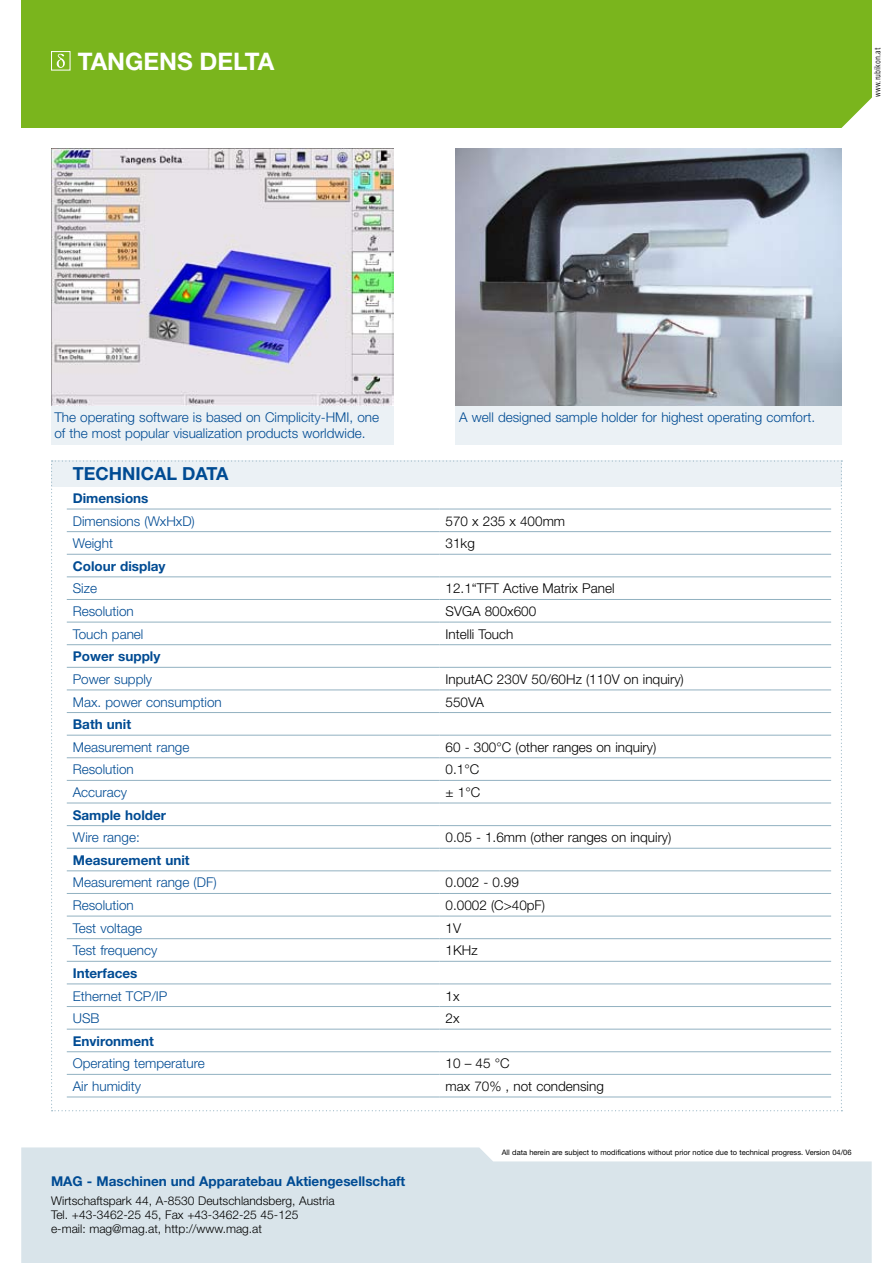
<style>
.page{position:relative;width:893px;height:1263px;background:#fff}
.page>*{position:absolute;margin:0;border:0;box-sizing:border-box;transform-origin:0 0}
.t1{font:700 24.15px "Helvetica Neue";color:#fff}
.t2{font:700 18px "Helvetica Neue";color:#004b93}
.t3{font:300 13.5px/16.2px "Helvetica Neue";color:#004b93}
.t4{font:300 13.5px "Helvetica Neue";color:#000}
.t5{font:700 13.5px "Helvetica Neue";color:#004b93}
.t6{font:300 12px/14.4px "Helvetica Neue";color:#000}
.t7{font:9px "Solex";color:#000}
.t8{font:7.5px "Helvetica Neue";color:#000}
</style>
<div class="page">
<div style="left:455px;top:395px;width:387px;height:50px;background:#ebf1f5"></div>
<div style="left:51px;top:395px;width:342px;height:50px;background:#ebf1f5"></div>
<div style="left:21px;top:0;width:851px;height:128px;background:#7ab51d"></div>
<div style="left:21px;top:1147px;width:851px;height:116px;background:#d9e4ea"></div>
<svg style="left:51px;top:460px;width:791px;height:651px"></svg>
<img style="left:51px;top:149px;width:342px;height:256px">
<img style="left:455px;top:149px;width:387px;height:256px">
<div style="left:51px;top:51px;width:20px;height:20px;border:1px solid #fff"></div>
<svg style="left:56px;top:54px;width:9px;height:14px"></svg>
<svg style="left:841px;top:97px;width:31px;height:31px"></svg>
<hr style="left:67px;top:509px;width:373px;height:1px;background:#92b1c1">
<hr style="left:440px;top:509px;width:391px;height:1px;background:#92b1c1">
<hr style="left:67px;top:531px;width:373px;height:1px;background:#92b1c1">
<hr style="left:440px;top:531px;width:391px;height:1px;background:#92b1c1">
<hr style="left:67px;top:554px;width:373px;height:1px;background:#92b1c1">
<hr style="left:440px;top:554px;width:391px;height:1px;background:#92b1c1">
<hr style="left:67px;top:576px;width:373px;height:1px;background:#92b1c1">
<hr style="left:440px;top:576px;width:391px;height:1px;background:#92b1c1">
<hr style="left:67px;top:599px;width:373px;height:1px;background:#92b1c1">
<hr style="left:440px;top:599px;width:391px;height:1px;background:#92b1c1">
<hr style="left:67px;top:622px;width:373px;height:1px;background:#92b1c1">
<hr style="left:440px;top:622px;width:391px;height:1px;background:#92b1c1">
<hr style="left:67px;top:644px;width:373px;height:1px;background:#92b1c1">
<hr style="left:440px;top:644px;width:391px;height:1px;background:#92b1c1">
<hr style="left:67px;top:667px;width:373px;height:1px;background:#92b1c1">
<hr style="left:440px;top:667px;width:391px;height:1px;background:#92b1c1">
<hr style="left:67px;top:689px;width:373px;height:1px;background:#92b1c1">
<hr style="left:440px;top:689px;width:391px;height:1px;background:#92b1c1">
<hr style="left:67px;top:712px;width:373px;height:1px;background:#92b1c1">
<hr style="left:440px;top:712px;width:391px;height:1px;background:#92b1c1">
<hr style="left:67px;top:735px;width:373px;height:1px;background:#92b1c1">
<hr style="left:440px;top:735px;width:391px;height:1px;background:#92b1c1">
<hr style="left:67px;top:757px;width:373px;height:1px;background:#92b1c1">
<hr style="left:440px;top:757px;width:391px;height:1px;background:#92b1c1">
<hr style="left:67px;top:780px;width:373px;height:1px;background:#92b1c1">
<hr style="left:440px;top:780px;width:391px;height:1px;background:#92b1c1">
<hr style="left:67px;top:803px;width:373px;height:1px;background:#92b1c1">
<hr style="left:440px;top:803px;width:391px;height:1px;background:#92b1c1">
<hr style="left:67px;top:825px;width:373px;height:1px;background:#92b1c1">
<hr style="left:440px;top:825px;width:391px;height:1px;background:#92b1c1">
<hr style="left:67px;top:848px;width:373px;height:1px;background:#92b1c1">
<hr style="left:440px;top:848px;width:391px;height:1px;background:#92b1c1">
<hr style="left:67px;top:870px;width:373px;height:1px;background:#92b1c1">
<hr style="left:440px;top:870px;width:391px;height:1px;background:#92b1c1">
<hr style="left:67px;top:893px;width:373px;height:1px;background:#92b1c1">
<hr style="left:440px;top:893px;width:391px;height:1px;background:#92b1c1">
<hr style="left:67px;top:916px;width:373px;height:1px;background:#92b1c1">
<hr style="left:440px;top:916px;width:391px;height:1px;background:#92b1c1">
<hr style="left:67px;top:938px;width:373px;height:1px;background:#92b1c1">
<hr style="left:440px;top:938px;width:391px;height:1px;background:#92b1c1">
<hr style="left:67px;top:961px;width:373px;height:1px;background:#92b1c1">
<hr style="left:440px;top:961px;width:391px;height:1px;background:#92b1c1">
<hr style="left:67px;top:983px;width:373px;height:1px;background:#92b1c1">
<hr style="left:440px;top:983px;width:391px;height:1px;background:#92b1c1">
<hr style="left:67px;top:1006px;width:373px;height:1px;background:#92b1c1">
<hr style="left:440px;top:1006px;width:391px;height:1px;background:#92b1c1">
<hr style="left:67px;top:1029px;width:373px;height:1px;background:#92b1c1">
<hr style="left:440px;top:1029px;width:391px;height:1px;background:#92b1c1">
<hr style="left:67px;top:1051px;width:373px;height:1px;background:#92b1c1">
<hr style="left:440px;top:1051px;width:391px;height:1px;background:#92b1c1">
<hr style="left:67px;top:1074px;width:373px;height:1px;background:#92b1c1">
<hr style="left:440px;top:1074px;width:391px;height:1px;background:#92b1c1">
<hr style="left:67px;top:1096px;width:373px;height:1px;background:#92b1c1">
<hr style="left:440px;top:1096px;width:391px;height:1px;background:#92b1c1">
<h1 class="t1" style="left:78px;top:46px;width:198px">tangens delta</h1>
<p class="t7" style="left:871px;top:97px;width:51px;rotate:-90deg">www.rubikon.at</p>
<p class="t3" style="left:54px;top:409px;width:326px">The operating software is based on Cimplicity-HMI, one of the most popular visualization products worldwide.</p>
<p class="t3" style="left:459px;top:409px;width:357px">A well designed sample holder for highest operating comfort.</p>
<h2 class="t2" style="left:73px;top:463px;width:157px">Technical data</h2>
<p class="t5" style="left:73px;top:490px;width:77px">Dimensions</p>
<p class="t3" style="left:73px;top:512px;width:124px">Dimensions (WxHxD)</p>
<p class="t4" style="left:446px;top:513px;width:121px">570 x 235 x 400mm</p>
<p class="t3" style="left:73px;top:535px;width:42px">Weight</p>
<p class="t4" style="left:446px;top:535px;width:31px">31kg</p>
<p class="t5" style="left:73px;top:558px;width:94px">Colour display</p>
<p class="t3" style="left:73px;top:580px;width:26px">Size</p>
<p class="t4" style="left:446px;top:580px;width:170px">12.1“TFT Active Matrix Panel</p>
<p class="t3" style="left:73px;top:603px;width:63px">Resolution</p>
<p class="t4" style="left:446px;top:603px;width:92px">SVGA 800x600</p>
<p class="t3" style="left:73px;top:625px;width:72px">Touch panel</p>
<p class="t4" style="left:446px;top:626px;width:69px">Intelli Touch</p>
<p class="t5" style="left:73px;top:648px;width:89px">Power supply</p>
<p class="t3" style="left:73px;top:671px;width:81px">Power supply</p>
<p class="t4" style="left:446px;top:671px;width:240px">InputAC 230V 50/60Hz (110V on inquiry)</p>
<p class="t3" style="left:73px;top:693px;width:151px">Max. power consumption</p>
<p class="t4" style="left:446px;top:693px;width:40px">550VA</p>
<p class="t5" style="left:73px;top:716px;width:60px">Bath unit</p>
<p class="t3" style="left:73px;top:739px;width:118px">Measurement range</p>
<p class="t4" style="left:446px;top:739px;width:212px">60 - 300°C (other ranges on inquiry)</p>
<p class="t3" style="left:73px;top:761px;width:63px">Resolution</p>
<p class="t4" style="left:446px;top:761px;width:35px">0.1°C</p>
<p class="t3" style="left:73px;top:784px;width:56px">Accuracy</p>
<p class="t4" style="left:446px;top:784px;width:36px">± 1°C</p>
<p class="t5" style="left:73px;top:806px;width:95px">Sample holder</p>
<p class="t3" style="left:73px;top:829px;width:68px">Wire range:</p>
<p class="t4" style="left:446px;top:829px;width:227px">0.05 - 1.6mm (other ranges on inquiry)</p>
<p class="t5" style="left:73px;top:852px;width:118px">Measurement unit</p>
<p class="t3" style="left:73px;top:874px;width:145px">Measurement range (DF)</p>
<p class="t4" style="left:446px;top:874px;width:75px">0.002 - 0.99</p>
<p class="t3" style="left:73px;top:897px;width:63px">Resolution</p>
<p class="t4" style="left:446px;top:897px;width:101px">0.0002 (C&gt;40pF)</p>
<p class="t3" style="left:73px;top:919px;width:71px">Test voltage</p>
<p class="t4" style="left:446px;top:920px;width:17px">1V</p>
<p class="t3" style="left:73px;top:942px;width:86px">Test frequency</p>
<p class="t4" style="left:446px;top:942px;width:34px">1KHz</p>
<p class="t5" style="left:73px;top:965px;width:66px">Interfaces</p>
<p class="t3" style="left:73px;top:987px;width:96px">Ethernet TCP/IP</p>
<p class="t4" style="left:446px;top:987px;width:15px">1x</p>
<p class="t3" style="left:73px;top:1010px;width:28px">USB</p>
<p class="t4" style="left:446px;top:1010px;width:15px">2x</p>
<p class="t5" style="left:73px;top:1032px;width:83px">Environment</p>
<p class="t3" style="left:73px;top:1055px;width:133px">Operating temperature</p>
<p class="t4" style="left:446px;top:1055px;width:66px">10 – 45 °C</p>
<p class="t3" style="left:73px;top:1078px;width:70px">Air humidity</p>
<p class="t4" style="left:446px;top:1078px;width:160px">max 70% , not condensing</p>
<p class="t5" style="left:51px;top:1173px;width:356px">MAG - Maschinen und Apparatebau Aktiengesellschaft</p>
<p class="t6" style="left:51px;top:1193px;width:285px">Wirtschaftspark 44, A-8530 Deutschlandsberg, Austria<br>Tel. +43-3462-25 45, Fax +43-3462-25 45-125 e-mail: mag@mag.at, http://www.mag.at</p>
<p class="t8" style="left:502px;top:1148px;width:351px">All data herein are subject to modifications without prior notice due to technical progress. Version 04/06</p>
</div>
